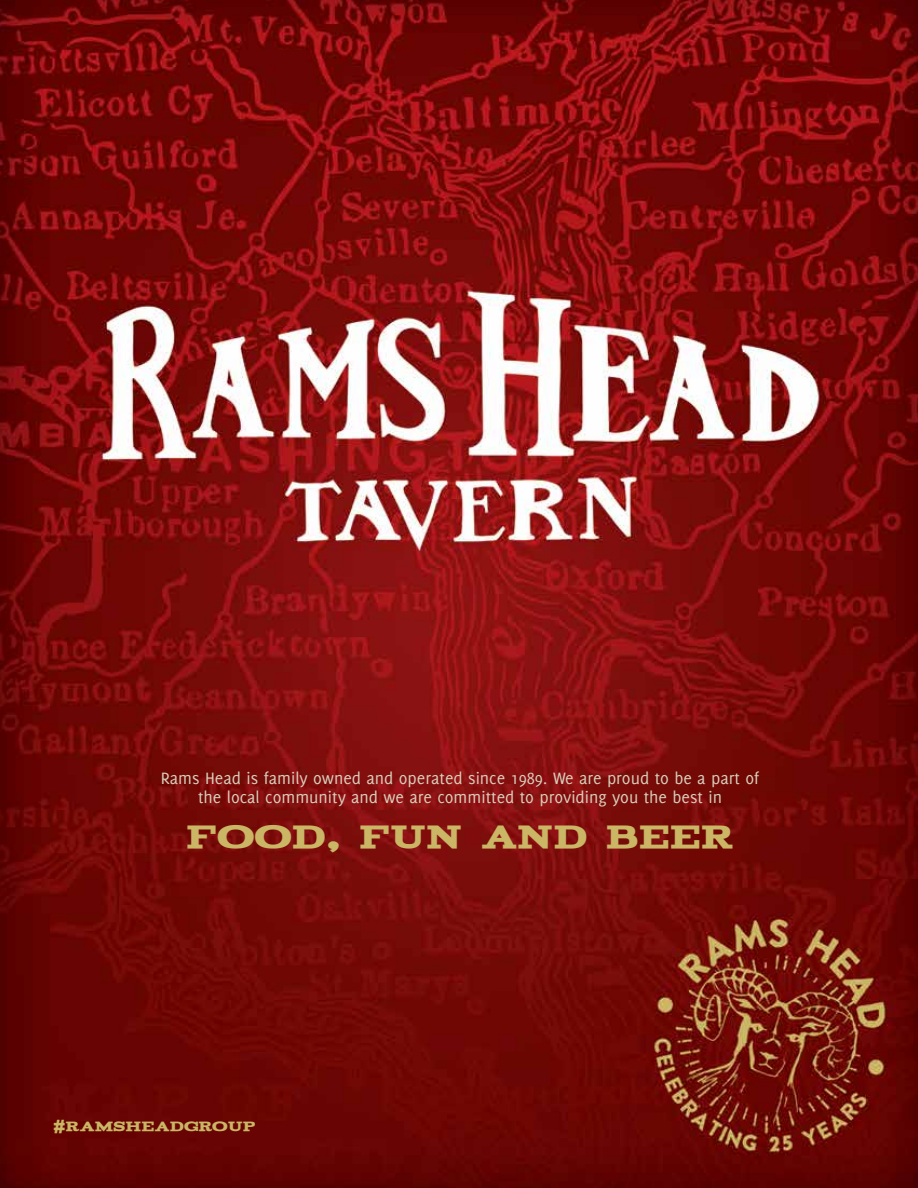
<style>
.page{position:relative;width:918px;height:1188px;background:#fff}
.page>*{position:absolute;margin:0;border:0;box-sizing:border-box;transform-origin:0 0}
.t1{font:36px "Acknowledgement";color:#cab665}
.t2{font:18px/19.5px "Delicious";color:#d8cfbc;text-align:center}
.t3{font:15px "Acknowledgement";color:#cab665}
.s1{font-family:"Arial";font-weight:900;font-size:18px}
</style>
<div class="page">
<img style="left:0;top:0;width:918px;height:1188px">
<p class="t2" style="left:161px;top:768px;width:600px">Rams Head is family owned and operated since 1989. We are proud to be a part of the local community and we are committed to providing you the best in</p>
<h1 class="t1" style="left:186px;top:819px;width:550px">FOOD, FUN AND BEER</h1>
<p class="t3" style="left:54px;top:1119px;width:204px"><span class="s1">#</span>RAMSHEADGROUP</p>
</div>
